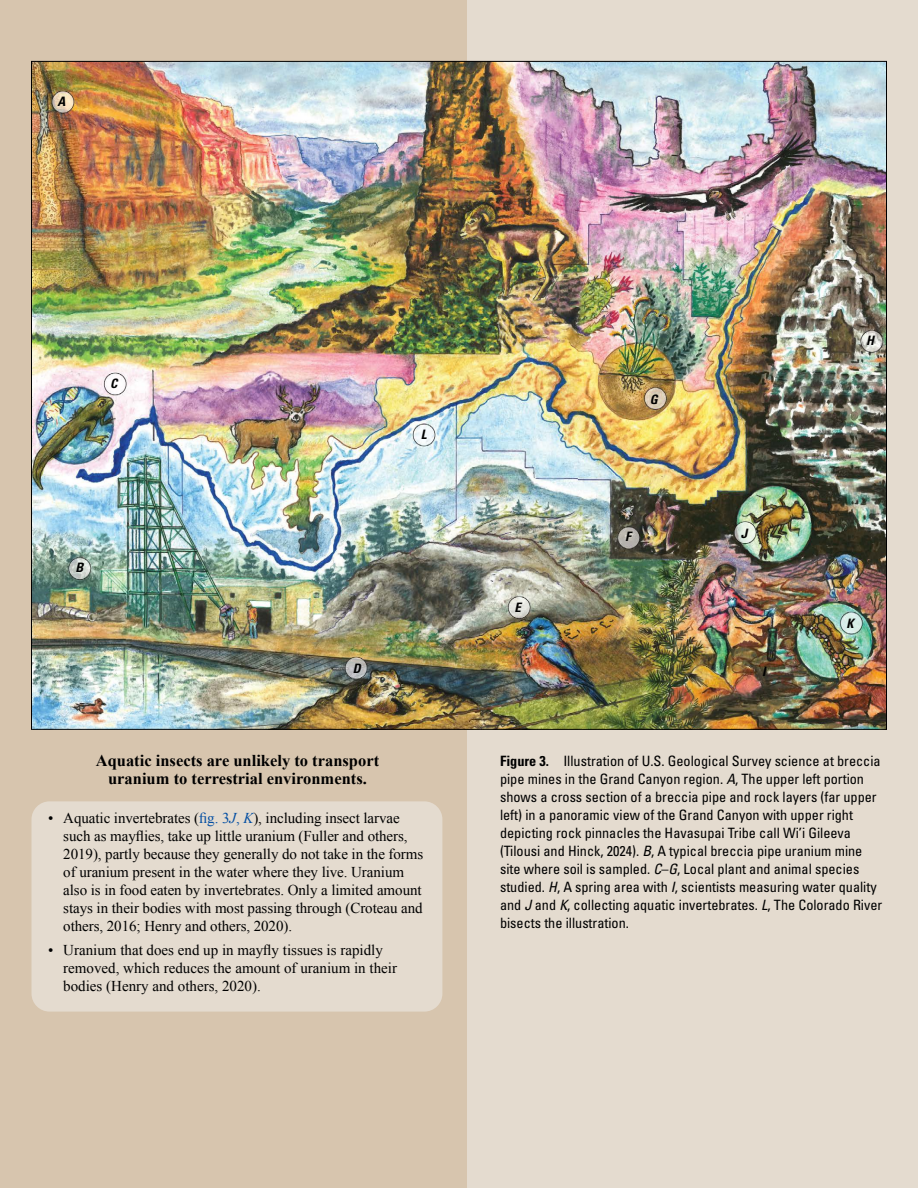
<style>
.page{position:relative;width:918px;height:1188px;background:#d7c5ae}
.page>*{position:absolute;margin:0;border:0;box-sizing:border-box;transform-origin:0 0}
.BodyNoIndent{font:700 16.5px/18px "Times New Roman";color:#000;text-align:center}
.t1{font:15px/18px "Times New Roman";letter-spacing:-.005em;color:#000}
.FigureCaption{font:condensed 14.25px/18px "Univers";color:#000}
.t2{font:italic 700 condensed 13.05px "Univers";color:#000}
.s1{color:#034ea2}
.s2{font-style:italic;color:#034ea2}
.s3{font-weight:700}
.s4{font-style:italic}
</style>
<div class="page">
<div style="left:468px;top:0;width:450px;height:1188px;background:#e4dbcf"></div>
<div style="left:32px;top:801px;width:410px;height:211px;background:#e4dbcf;border-radius:18px"></div>
<img style="left:33px;top:63px;width:852px;height:665px">
<p class="t2" style="left:58px;top:93px;width:9px">A</p>
<p class="t2" style="left:110px;top:375px;width:9px">C</p>
<p class="t2" style="left:76px;top:559px;width:9px">B</p>
<p class="t2" style="left:421px;top:426px;width:7px">L</p>
<p class="t2" style="left:353px;top:660px;width:9px">D</p>
<p class="BodyNoIndent" style="left:96px;top:751px;width:285px">Aquatic insects are unlikely to transport uranium to terrestrial environments.</p>
<p class="t1" style="left:63px;top:809px;width:362px;text-indent:-15px">• Aquatic invertebrates (<span class="s1">fig. 3</span><span class="s2">J</span><span class="s1">,</span> <span class="s2">K</span>), including insect larvae such as mayflies, take up little uranium (Fuller and others, 2019), partly because they generally do not take in the forms of uranium present in the water where they live. Uranium also is in food eaten by invertebrates. Only a limited amount stays in their bodies with most passing through (Croteau and others, 2016; Henry and others, 2020).</p>
<p class="t1" style="left:63px;top:941px;width:335px;text-indent:-15px">• Uranium that does end up in mayfly tissues is rapidly removed, which reduces the amount of uranium in their bodies (Henry and others, 2020).</p>
<p class="t2" style="left:515px;top:599px;width:8px">E</p>
<p class="t2" style="left:650px;top:391px;width:9px">G</p>
<p class="t2" style="left:625px;top:529px;width:7px">F</p>
<p class="t2" style="left:741px;top:525px;width:8px">J</p>
<p class="t2" style="left:762px;top:663px;width:5px">I</p>
<p class="t2" style="left:866px;top:333px;width:9px">H</p>
<p class="t2" style="left:846px;top:615px;width:9px">K</p>
<p class="FigureCaption" style="left:500px;top:751px;width:382px"><span class="s3">Figure 3.</span> Illustration of U.S. Geological Survey science at breccia pipe mines in the Grand Canyon region. <span class="s4">A</span>, The upper left portion shows a cross section of a breccia pipe and rock layers (far upper left) in a panoramic view of the Grand Canyon with upper right depicting rock pinnacles the Havasupai Tribe call Wi’i Gileeva (Tilousi and Hinck, 2024). <span class="s4">B</span>, A typical breccia pipe uranium mine</p>
<p class="FigureCaption" style="left:500px;top:859px;width:384px">site where soil is sampled. <span class="s4">C</span>–<span class="s4">G</span>, Local plant and animal species studied. <span class="s4">H</span>, A spring area with <span class="s4">I</span>, scientists measuring water quality and <span class="s4">J</span> and <span class="s4">K</span>, collecting aquatic invertebrates. <span class="s4">L</span>, The Colorado River bisects the illustration.</p>
</div>
